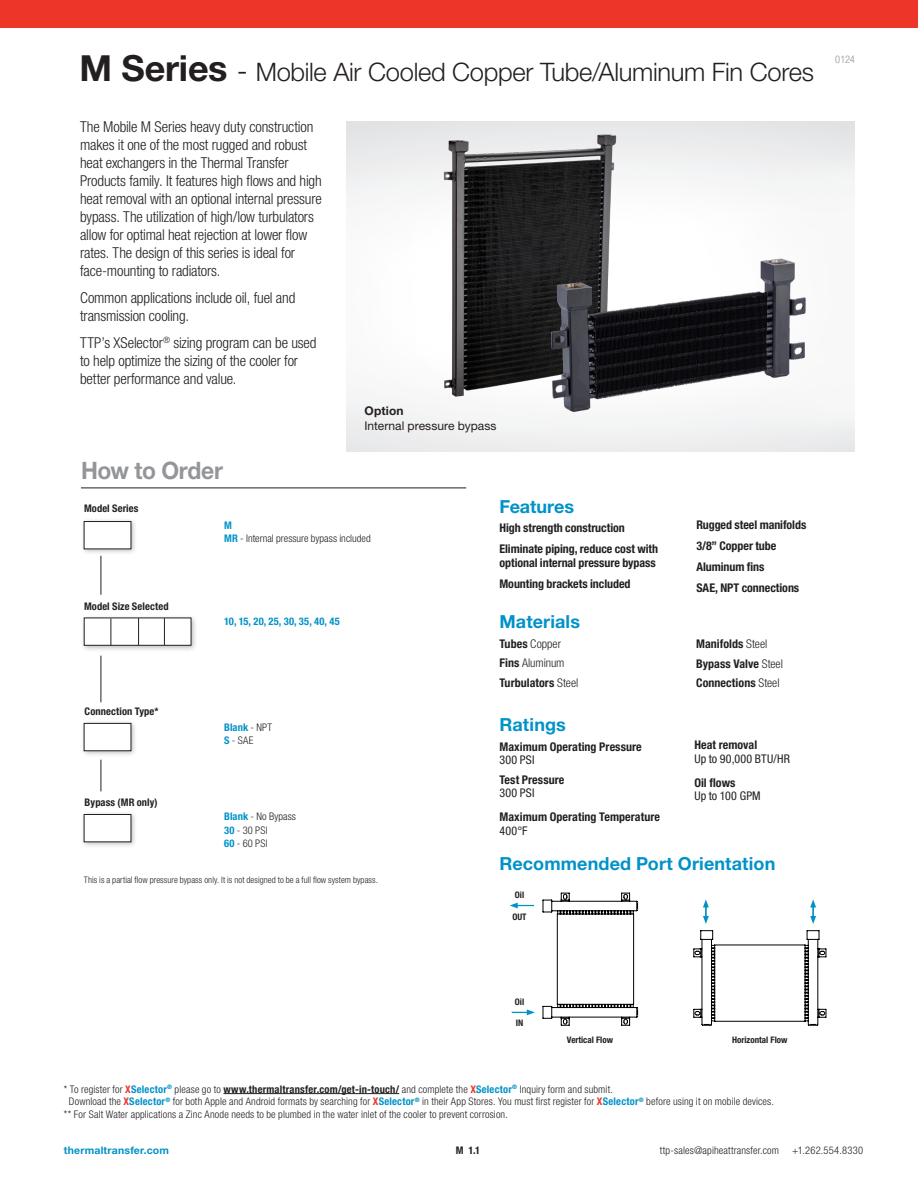
<style>
.page{position:relative;width:918px;height:1188px;background:#fff}
.page>*{position:absolute;margin:0;border:0;box-sizing:border-box;transform-origin:0 0}
.t1{font:300 25.5px "Helvetica Neue LT Std";letter-spacing:-.015em;color:#231f20}
.HowToOrder-_Title{font:700 24px "Helvetica Neue LT Std";letter-spacing:-.015em;color:#939598;scale:.95 1}
.Materials_head{font:700 18px "Helvetica Neue LT Std";letter-spacing:.005em;color:#0092c8}
.Selection_regular{font:300 condensed 15px/18px "Helvetica Neue LT Std";letter-spacing:-.01em;color:#231f20}
.Features_black{font:700 condensed 12px/13.5px "Helvetica Neue LT Std";letter-spacing:-.005em;color:#231f20}
.Materials_regular{font:700 condensed 12px/13.5px "Helvetica Neue LT Std";letter-spacing:.005em;color:#231f20}
.Materials_regular-2{font:condensed 12px/13.5px "Helvetica Neue LT Std";letter-spacing:.015em;color:#231f20}
.Materials_regular-3{font:300 condensed 12px "Helvetica Neue LT Std";letter-spacing:-.005em;color:#231f20}
.Features_blue{font:12px "Helvetica Neue LT Std";letter-spacing:.005em;color:#231f20}
.Features_blue-2{font:700 12px "Helvetica Neue LT Std";letter-spacing:.01em;color:#231f20}
.Notes{font:300 condensed 10.5px "Helvetica Neue LT Std";letter-spacing:.015em;color:#231f20}
.Order_lite{font:300 condensed 10.5px "Helvetica Neue LT Std";letter-spacing:.005em;color:#231f20}
.Order_bold{font:700 condensed 10.5px "Helvetica Neue LT Std";letter-spacing:.01em;color:#231f20}
.Order_lite-2{font:700 condensed 10.5px "Helvetica Neue LT Std";letter-spacing:.01em;color:#0092c8}
.t2{font:700 10.5px "Helvetica Neue LT Std";letter-spacing:.02em;color:#0092c8}
.Order_lite-3{font:700 condensed 10.5px "Helvetica Neue LT Std";letter-spacing:.01em;color:#231f20}
.t3{font:300 condensed 10.5px "Helvetica Neue LT Std";color:#939598}
.Order_lite-4{font:300 condensed 9px "Helvetica Neue LT Std";letter-spacing:.005em;color:#231f20}
.t4{font:700 condensed 9px "Helvetica Neue LT Std";color:#231f20}
.s1{font-weight:700;font-size:36px}
.s2{font-size:30px}
.s3{font-weight:700;color:#0092c8}
.s4{font-weight:300;color:#231f20}
.s5{font-weight:700}
.s6{font-weight:300}
.s7{font-weight:400}
.s8{font-weight:700;color:#ee3529}
</style>
<div class="page">
<div style="left:0;top:0;width:918px;height:28px;background:#ee3529"></div>
<img style="left:439px;top:122px;width:187px;height:279px">
<img style="left:525px;top:243px;width:301px;height:177px">
<div style="left:80px;top:518px;width:58px;height:38px;background:#231f20;opacity:.3"></div>
<svg style="left:84px;top:521px;width:47px;height:28px"></svg>
<div style="left:80px;top:614px;width:118px;height:38px;background:#231f20;opacity:.3"></div>
<div style="left:80px;top:811px;width:58px;height:38px;background:#231f20;opacity:.3"></div>
<svg style="left:84px;top:814px;width:47px;height:28px"></svg>
<div style="left:80px;top:720px;width:58px;height:38px;background:#231f20;opacity:.3"></div>
<svg style="left:84px;top:723px;width:47px;height:28px"></svg>
<svg style="left:84px;top:618px;width:107px;height:28px"></svg>
<hr style="left:81px;top:488px;width:385px;height:1px;background:#231f20">
<hr style="left:101px;top:556px;width:1px;height:39px;background:#231f20">
<hr style="left:101px;top:656px;width:1px;height:46px;background:#231f20">
<hr style="left:101px;top:760px;width:1px;height:31px;background:#231f20">
<hr style="left:223px;top:1093px;width:176px;height:1px;background:#231f20">
<svg style="left:543px;top:893px;width:95px;height:132px"></svg>
<svg style="left:694px;top:931px;width:132px;height:94px"></svg>
<svg style="left:512px;top:1009px;width:23px;height:6px"></svg>
<svg style="left:510px;top:903px;width:24px;height:5px"></svg>
<svg style="left:703px;top:899px;width:6px;height:25px"></svg>
<svg style="left:810px;top:899px;width:6px;height:25px"></svg>
<p class="t1" style="left:80px;top:56px;width:736px"><span class="s1">M Series</span> <span class="s2">-</span> Mobile Air Cooled Copper Tube/Aluminum Fin Cores</p>
<p class="Selection_regular" style="left:80px;top:118px;width:243px">The Mobile M Series heavy duty construction makes it one of the most rugged and robust heat exchangers in the Thermal Transfer Products family. It features high flows and high heat removal with an optional internal pressure bypass. The utilization of high/low turbulators allow for optimal heat rejection at lower flow rates. The design of this series is ideal for face-mounting to radiators.</p>
<p class="Selection_regular" style="left:80px;top:289px;width:217px">Common applications include oil, fuel and transmission cooling.</p>
<p class="Selection_regular" style="left:80px;top:334px;width:238px">TTP’s XSelector<sup>®</sup> sizing program can be used to help optimize the sizing of the cooler for better performance and value.</p>
<p class="HowToOrder-_Title" style="left:81px;top:455px;width:151px">How to Order</p>
<p class="Features_blue-2" style="left:364px;top:403px;width:41px">Option</p>
<p class="Features_blue" style="left:364px;top:419px;width:134px">Internal pressure bypass</p>
<p class="Order_bold" style="left:84px;top:502px;width:56px">Model Series</p>
<p class="Order_bold" style="left:84px;top:600px;width:86px">Model Size Selected</p>
<p class="Order_lite-3" style="left:85px;top:705px;width:75px">Connection Type*</p>
<p class="Order_bold" style="left:85px;top:796px;width:75px">Bypass (MR only)</p>
<p class="Order_lite-2" style="left:224px;top:519px;width:9px">M</p>
<p class="Order_lite" style="left:224px;top:533px;width:148px"><span class="s3">MR</span> - Internal pressure bypass included</p>
<p class="Order_lite-2" style="left:224px;top:615px;width:117px">10, 15, 20, 25, 30, 35, 40, 45</p>
<p class="Order_lite-2" style="left:224px;top:721px;width:50px">Blank <span class="s4">- NPT</span></p>
<p class="Order_lite" style="left:224px;top:734px;width:31px"><span class="s3">S</span> - SAE</p>
<p class="Order_lite" style="left:224px;top:811px;width:73px"><span class="s3">Blank</span> - No Bypass</p>
<p class="Order_lite" style="left:224px;top:824px;width:45px"><span class="s3">30</span> - 30 PSI</p>
<p class="Order_lite" style="left:224px;top:838px;width:45px"><span class="s3">60</span> - 60 PSI</p>
<p class="Materials_head" style="left:500px;top:495px;width:76px">Features</p>
<p class="Features_black" style="left:500px;top:521px;width:127px">High strength construction</p>
<p class="Features_black" style="left:500px;top:542px;width:160px">Eliminate piping, reduce cost with optional internal pressure bypass</p>
<p class="Features_black" style="left:500px;top:576px;width:133px">Mounting brackets included</p>
<p class="Materials_head" style="left:500px;top:611px;width:82px">Materials</p>
<p class="Materials_regular-3" style="left:500px;top:637px;width:63px"><span class="s5">Tubes</span> Copper</p>
<p class="Materials_regular-3" style="left:500px;top:656px;width:67px"><span class="s5">Fins</span> Aluminum</p>
<p class="Materials_regular" style="left:500px;top:676px;width:80px">Turbulators <span class="s6">Steel</span></p>
<p class="Materials_head" style="left:500px;top:714px;width:68px">Ratings</p>
<p class="Materials_regular" style="left:500px;top:739px;width:144px">Maximum Operating Pressure<br><span class="s7">300 PSI</span></p>
<p class="Materials_regular" style="left:500px;top:772px;width:66px">Test Pressure<br><span class="s7">300 PSI</span></p>
<p class="Materials_regular" style="left:500px;top:810px;width:162px">Maximum Operating Temperature<br><span class="s7">400°F</span></p>
<p class="Features_black" style="left:696px;top:518px;width:111px">Rugged steel manifolds</p>
<p class="Features_black" style="left:696px;top:539px;width:81px">3/8” Copper tube</p>
<p class="Features_black" style="left:696px;top:560px;width:70px">Aluminum fins</p>
<p class="Features_black" style="left:696px;top:581px;width:104px">SAE, NPT connections</p>
<p class="Materials_regular" style="left:696px;top:637px;width:73px">Manifolds <span class="s6">Steel</span></p>
<p class="Materials_regular" style="left:696px;top:657px;width:88px">Bypass Valve <span class="s6">Steel</span></p>
<p class="Materials_regular" style="left:696px;top:676px;width:85px">Connections <span class="s6">Steel</span></p>
<p class="Materials_regular-2" style="left:694px;top:738px;width:97px"><span class="s5">Heat removal<br></span>Up to 90,000 BTU/HR</p>
<p class="Materials_regular-2" style="left:694px;top:776px;width:68px"><span class="s5">Oil flows<br></span>Up to 100 GPM</p>
<p class="Order_lite-4" style="left:84px;top:875px;width:296px">This is a partial flow pressure bypass only. It is not designed to be a full flow system bypass.</p>
<p class="Materials_head" style="left:500px;top:852px;width:277px">Recommended Port Orientation</p>
<p class="t4" style="left:515px;top:889px;width:11px">Oil</p>
<p class="t4" style="left:512px;top:911px;width:16px">OUT</p>
<p class="t3" style="left:835px;top:53px;width:21px">0124</p>
<p class="t4" style="left:515px;top:996px;width:11px">Oil</p>
<p class="t4" style="left:516px;top:1018px;width:9px">IN</p>
<p class="t4" style="left:567px;top:1034px;width:48px">Vertical Flow</p>
<p class="t4" style="left:732px;top:1034px;width:57px">Horizontal Flow</p>
<p class="Notes" style="left:64px;top:1083px;width:551px">* To register for <span class="s8">X</span><span class="s3">Selector</span><sup>®</sup> please go to <span class="s5">www.thermaltransfer.com/get-in-touch/</span> and complete the <span class="s8">X</span><span class="s3">Selector</span><sup>®</sup> Inquiry form and submit.</p>
<p class="Notes" style="left:69px;top:1095px;width:707px">Download the <span class="s8">X</span><span class="s3">Selector</span><sup>®</sup> for both Apple and Android formats by searching for <span class="s8">X</span><span class="s3">Selector</span><sup>®</sup> in their App Stores. You must first register for <span class="s8">X</span><span class="s3">Selector</span><sup>®</sup> before using it on mobile devices.</p>
<p class="Notes" style="left:64px;top:1108px;width:445px">** For Salt Water applications a Zinc Anode needs to be plumbed in the water inlet of the cooler to prevent corrosion.</p>
<p class="t2" style="left:64px;top:1144px;width:107px">thermaltransfer.com</p>
<p class="Notes" style="left:660px;top:1144px;width:205px">ttp-sales@apiheattransfer.com +1.262.554.8330</p>
<p class="Order_bold" style="left:456px;top:1144px;width:26px">M 1.1</p>
</div>
